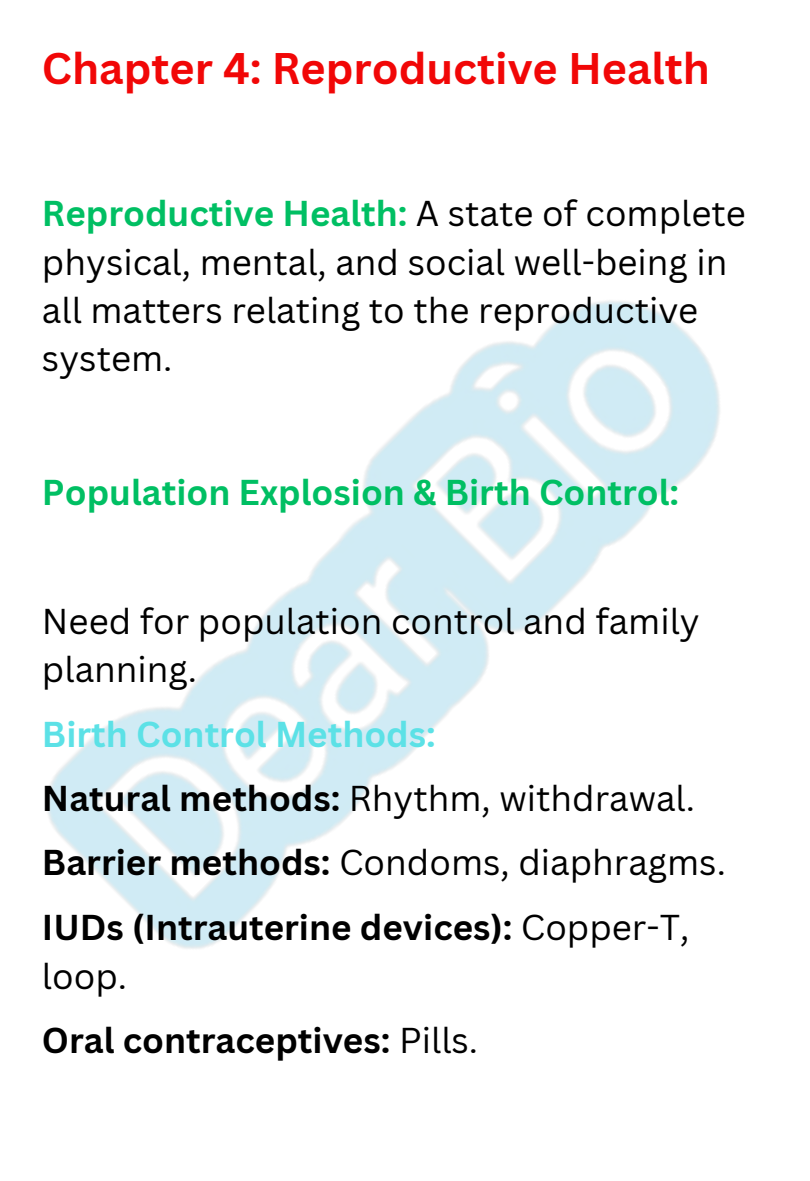
<style>
.page{position:relative;width:810px;height:1181px;background:#fff}
.page>*{position:absolute;margin:0;border:0;box-sizing:border-box;transform-origin:0 0}
.t1{font:700 43.05px "Canva Sans";color:#f10707}
.t2{font:34.95px/48.3px "Canva Sans";color:#000}
.t3{font:700 34.95px "Canva Sans";color:#000}
.t4{font:700 34.95px "Canva Sans";color:#00bf63}
.t5{font:700 34.95px "Canva Sans";color:#5ce1e6}
.s1{font-weight:700;color:#00bf63}
.s2{font-weight:700}
.s3{font-weight:400}
</style>
<div class="page">
<img style="left:47px;top:300px;width:673px;height:649px">
<p class="t1" style="left:42px;top:38px;width:670px">Chapter 4: Reproductive Health</p>
<p class="t2" style="left:42px;top:188px;width:705px"><span class="s1">Reproductive Health:</span> A state of complete physical, mental, and social well-being in all matters relating to the reproductive system.</p>
<p class="t4" style="left:42px;top:467px;width:639px">Population Explosion &amp; Birth Control:</p>
<p class="t2" style="left:42px;top:596px;width:659px">Need for population control and family planning.</p>
<p class="t5" style="left:42px;top:709px;width:395px">Birth Control Methods:</p>
<p class="t2" style="left:42px;top:772px;width:655px"><span class="s2">Natural methods:</span> Rhythm, withdrawal.</p>
<p class="t2" style="left:42px;top:837px;width:685px"><span class="s2">Barrier methods:</span> Condoms, diaphragms.</p>
<p class="t3" style="left:42px;top:902px;width:649px">IUDs (Intrauterine devices): <span class="s3">Copper-T,</span></p>
<p class="t2" style="left:42px;top:950px;width:87px">loop.</p>
<p class="t3" style="left:42px;top:1015px;width:438px">Oral contraceptives: <span class="s3">Pills.</span></p>
</div>
